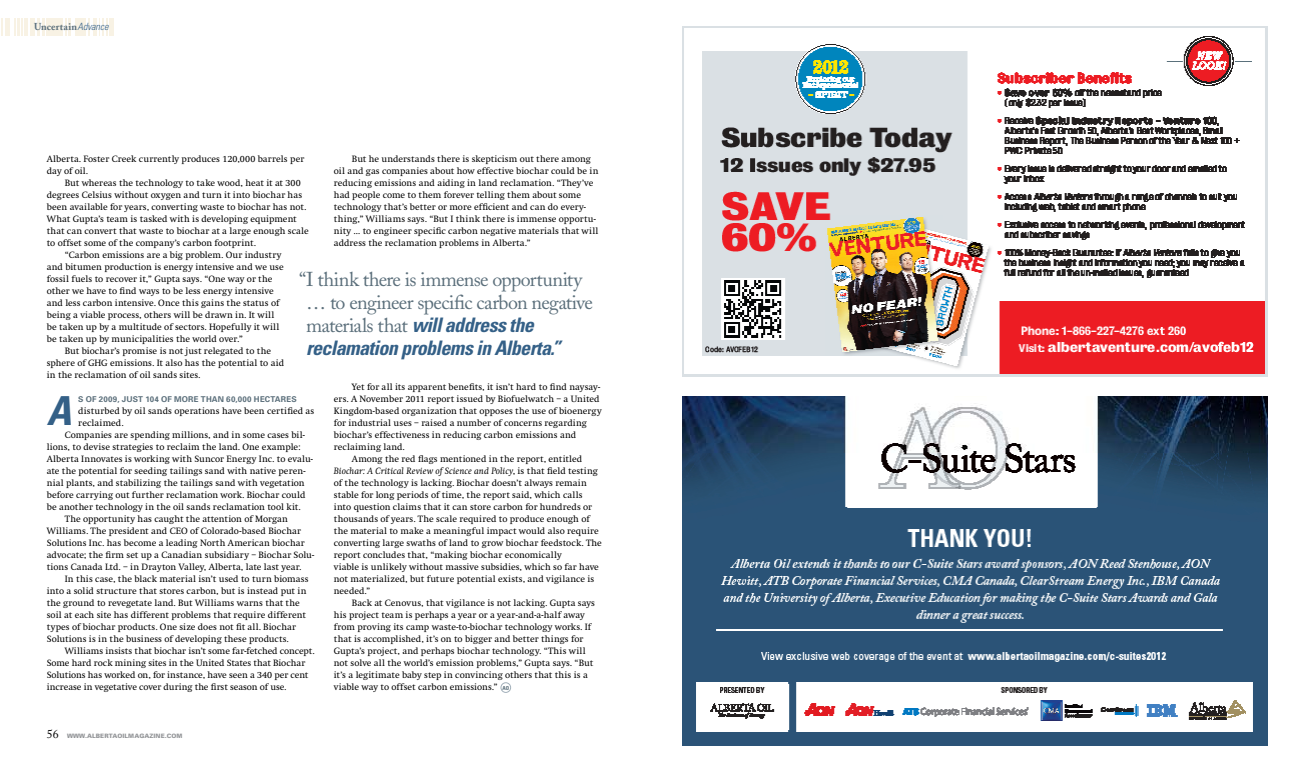
<style>
.page{position:relative;width:1296px;height:774px;background:#fff}
.page>*{position:absolute;margin:0;border:0;box-sizing:border-box;transform-origin:0 0}
.t1{font:italic 700 condensed 40px "Univers";color:#346087}
.t2{font:20px/23px "Adobe Caslon";letter-spacing:-.035em;color:#5b6f7b;text-align:center}
.t3{font:italic 700 condensed 20px/23px "Univers";letter-spacing:-.03em;color:#346087}
.t4{font:700 10px "Adobe Caslon";letter-spacing:.01em;color:#5b6f7b}
.t5{font:9.5px/12px "Swift EF";color:#000}
.t6{font:italic 9.5px "Swift EF";letter-spacing:.01em;color:#000}
.t7{font:700 8px "Univers";letter-spacing:.02em;color:#5b6f7b}
.t8{font:900 6px "Univers";letter-spacing:.01em;color:#939598}
.s1{font-family:"Univers";font-weight:300;font-style:italic;font-stretch:condensed;color:#346087}
.s2{font-family:"Adobe Caslon";font-weight:400;font-style:normal;font-stretch:normal;color:#5b6f7b}
.s3{font-style:normal}
.s4{font-family:"Univers";font-weight:700;font-stretch:condensed;font-size:5.5px;color:#5b6f7b}
.s5{font-family:"Adobe Caslon";font-weight:400;font-size:12px;color:#000}
</style>
<div class="page">
<svg style="left:1px;top:18px;width:22px;height:18px"></svg>
<hr style="left:25px;top:18px;width:3px;height:18px;background:#f8f2e4">
<div style="left:30px;top:18px;width:5px;height:18px;background:#f8f2e4"></div>
<svg style="left:38px;top:18px;width:2px;height:18px"></svg>
<hr style="left:42px;top:18px;width:3px;height:18px;background:#f8f2e4">
<div style="left:46px;top:18px;width:8px;height:18px;background:#f8f2e4"></div>
<div style="left:55px;top:18px;width:8px;height:18px;background:#f8f2e4"></div>
<svg style="left:65px;top:18px;width:6px;height:18px"></svg>
<hr style="left:75px;top:18px;width:4px;height:18px;background:#f8f2e4">
<hr style="left:81px;top:18px;width:3px;height:18px;background:#f8f2e4">
<svg style="left:85px;top:18px;width:5px;height:18px"></svg>
<hr style="left:93px;top:18px;width:3px;height:18px;background:#f8f2e4">
<svg style="left:99px;top:18px;width:9px;height:18px"></svg>
<div style="left:109px;top:18px;width:5px;height:18px;background:#f8f2e4"></div>
<img style="left:682px;top:26px;width:585px;height:351px">
<img style="left:682px;top:396px;width:585px;height:350px">
<div style="left:501px;top:683px;width:10px;height:10px;border:1px solid #a2b0ba;border-radius:50%"></div>
<p class="t4" style="left:34px;top:21px;width:76px">Uncertain<span class="s1">Advance</span></p>
<p class="t5" style="left:47px;top:153px;width:259px">Alberta. Foster Creek currently produces 120,000 barrels per day of oil.</p>
<p class="t5" style="left:65px;top:177px;width:238px">But whereas the technology to take wood, heat it at 300</p>
<p class="t5" style="left:47px;top:189px;width:257px">degrees Celsius without oxygen and turn it into biochar has</p>
<p class="t5" style="left:47px;top:201px;width:261px">been available for years, converting waste to biochar has not.</p>
<p class="t5" style="left:47px;top:213px;width:252px">What Gupta’s team is tasked with is developing equipment</p>
<p class="t5" style="left:47px;top:225px;width:263px">that can convert that waste to biochar at a large enough scale</p>
<p class="t5" style="left:47px;top:237px;width:211px">to offset some of the company’s carbon footprint.</p>
<p class="t5" style="left:65px;top:249px;width:218px">“Carbon emissions are a big problem. Our industry</p>
<p class="t5" style="left:47px;top:261px;width:238px">and bitumen production is energy intensive and we use</p>
<p class="t5" style="left:47px;top:273px;width:227px">fossil fuels to recover it,” Gupta says. “One way or the</p>
<p class="t5" style="left:47px;top:285px;width:228px">other we have to find ways to be less energy intensive</p>
<p class="t5" style="left:47px;top:297px;width:234px">and less carbon intensive. Once this gains the status of</p>
<p class="t5" style="left:47px;top:309px;width:229px">being a viable process, others will be drawn in. It will</p>
<p class="t5" style="left:47px;top:321px;width:234px">be taken up by a multitude of sectors. Hopefully it will</p>
<p class="t5" style="left:47px;top:333px;width:198px">be taken up by municipalities the world over.”</p>
<p class="t5" style="left:65px;top:345px;width:208px">But biochar’s promise is not just relegated to the</p>
<p class="t5" style="left:47px;top:357px;width:239px">sphere of GHG emissions. It also has the potential to aid</p>
<p class="t5" style="left:47px;top:369px;width:155px">in the reclamation of oil sands sites.</p>
<p class="t7" style="left:78px;top:394px;width:220px">S OF 2009, JUST 104 OF MORE THAN 60,000 HECTARES</p>
<p class="t5" style="left:78px;top:405px;width:238px">disturbed by oil sands operations have been certified as</p>
<p class="t5" style="left:78px;top:417px;width:47px">reclaimed.</p>
<p class="t5" style="left:65px;top:429px;width:242px">Companies are spending millions, and in some cases bil-</p>
<p class="t5" style="left:47px;top:441px;width:255px">lions, to devise strategies to reclaim the land. One example:</p>
<p class="t5" style="left:47px;top:453px;width:268px">Alberta Innovates is working with Suncor Energy Inc. to evalu-</p>
<p class="t5" style="left:47px;top:465px;width:260px">ate the potential for seeding tailings sand with native peren-</p>
<p class="t5" style="left:47px;top:477px;width:259px">nial plants, and stabilizing the tailings sand with vegetation</p>
<p class="t5" style="left:47px;top:489px;width:260px">before carrying out further reclamation work. Biochar could</p>
<p class="t5" style="left:47px;top:501px;width:255px">be another technology in the oil sands reclamation tool kit.</p>
<p class="t5" style="left:65px;top:513px;width:225px">The opportunity has caught the attention of Morgan</p>
<p class="t5" style="left:47px;top:525px;width:256px">Williams. The president and CEO of Colorado-based Biochar</p>
<p class="t5" style="left:47px;top:537px;width:259px">Solutions Inc. has become a leading North American biochar</p>
<p class="t5" style="left:47px;top:549px;width:269px">advocate; the firm set up a Canadian subsidiary – Biochar Solu-</p>
<p class="t5" style="left:47px;top:561px;width:256px">tions Canada Ltd. – in Drayton Valley, Alberta, late last year.</p>
<p class="t5" style="left:65px;top:573px;width:245px">In this case, the black material isn’t used to turn biomass</p>
<p class="t5" style="left:47px;top:585px;width:261px">into a solid structure that stores carbon, but is instead put in</p>
<p class="t5" style="left:47px;top:597px;width:254px">the ground to revegetate land. But Williams warns that the</p>
<p class="t5" style="left:47px;top:609px;width:261px">soil at each site has different problems that require different</p>
<p class="t5" style="left:47px;top:621px;width:251px">types of biochar products. One size does not fit all. Biochar</p>
<p class="t5" style="left:47px;top:633px;width:244px">Solutions is in the business of developing these products.</p>
<p class="t5" style="left:65px;top:645px;width:251px">Williams insists that biochar isn’t some far-fetched concept.</p>
<p class="t5" style="left:47px;top:657px;width:260px">Some hard rock mining sites in the United States that Biochar</p>
<p class="t5" style="left:47px;top:669px;width:263px">Solutions has worked on, for instance, have seen a 340 per cent</p>
<p class="t5" style="left:47px;top:681px;width:241px">increase in vegetative cover during the first season of use.</p>
<p class="t5" style="left:334px;top:153px;width:266px;text-indent:18px">But he understands there is skepticism out there among oil and gas companies about how effective biochar could be in reducing emissions and aiding in land reclamation. “They’ve had people come to them forever telling them about some technology that’s better or more efficient and can do every&shy;thing,” Williams says. “But I think there is immense opportu&shy;nity … to engineer specific carbon negative materials that will address the reclamation problems in Alberta.”</p>
<h2 class="t2" style="left:299px;top:268px;width:295px">“I think there is immense opportunity … to engineer specific carbon negative</h2>
<h2 class="t3" style="left:306px;top:314px;width:256px"><span class="s2">materials that</span> will address the reclamation problems in Alberta.”</h2>
<p class="t5" style="left:352px;top:381px;width:250px">Yet for all its apparent benefits, it isn’t hard to find naysay-</p>
<p class="t5" style="left:334px;top:393px;width:267px">ers. A November 2011 report issued by Biofuelwatch – a United</p>
<p class="t5" style="left:334px;top:405px;width:269px">Kingdom-based organization that opposes the use of bioenergy</p>
<p class="t5" style="left:334px;top:417px;width:255px">for industrial uses – raised a number of concerns regarding</p>
<p class="t5" style="left:334px;top:429px;width:244px">biochar’s effectiveness in reducing carbon emissions and</p>
<p class="t5" style="left:334px;top:441px;width:72px">reclaiming land.</p>
<p class="t5" style="left:352px;top:453px;width:232px">Among the red flags mentioned in the report, entitled</p>
<p class="t6" style="left:334px;top:466px;width:266px">Biochar: A Critical Review of Science and Policy<span class="s3">, is that field testing</span></p>
<p class="t5" style="left:334px;top:477px;width:254px">of the technology is lacking. Biochar doesn’t always remain</p>
<p class="t5" style="left:334px;top:489px;width:250px">stable for long periods of time, the report said, which calls</p>
<p class="t5" style="left:334px;top:501px;width:260px">into question claims that it can store carbon for hundreds or</p>
<p class="t5" style="left:334px;top:513px;width:257px">thousands of years. The scale required to produce enough of</p>
<p class="t5" style="left:334px;top:525px;width:267px">the material to make a meaningful impact would also require</p>
<p class="t5" style="left:334px;top:537px;width:269px">converting large swaths of land to grow biochar feedstock. The</p>
<p class="t5" style="left:334px;top:549px;width:229px">report concludes that, “making biochar economically</p>
<p class="t5" style="left:334px;top:561px;width:267px">viable is unlikely without massive subsidies, which so far have</p>
<p class="t5" style="left:334px;top:573px;width:262px">not materialized, but future potential exists, and vigilance is</p>
<p class="t5" style="left:334px;top:585px;width:38px">needed.”</p>
<p class="t5" style="left:352px;top:597px;width:245px">Back at Cenovus, that vigilance is not lacking. Gupta says</p>
<p class="t5" style="left:334px;top:609px;width:252px">his project team is perhaps a year or a year-and-a-half away</p>
<p class="t5" style="left:334px;top:621px;width:259px">from proving its camp waste-to-biochar technology works. If</p>
<p class="t5" style="left:334px;top:633px;width:251px">that is accomplished, it’s on to bigger and better things for</p>
<p class="t5" style="left:334px;top:645px;width:253px">Gupta’s project, and perhaps biochar technology. “This will</p>
<p class="t5" style="left:334px;top:657px;width:261px">not solve all the world’s emission problems,” Gupta says. “But</p>
<p class="t5" style="left:334px;top:669px;width:256px">it’s a legitimate baby step in convincing others that this is a</p>
<p class="t5" style="left:334px;top:681px;width:177px">viable way to offset carbon emissions.” <span class="s4">AO</span></p>
<h1 class="t1" style="left:47px;top:387px;width:26px">A</h1>
<p class="t8" style="left:47px;top:732px;width:55px"><span class="s5">56</span> WWW.ALBER</p>
<p class="t8" style="left:109px;top:732px;width:75px">TAOILMAGAZINE.COM</p>
</div>
